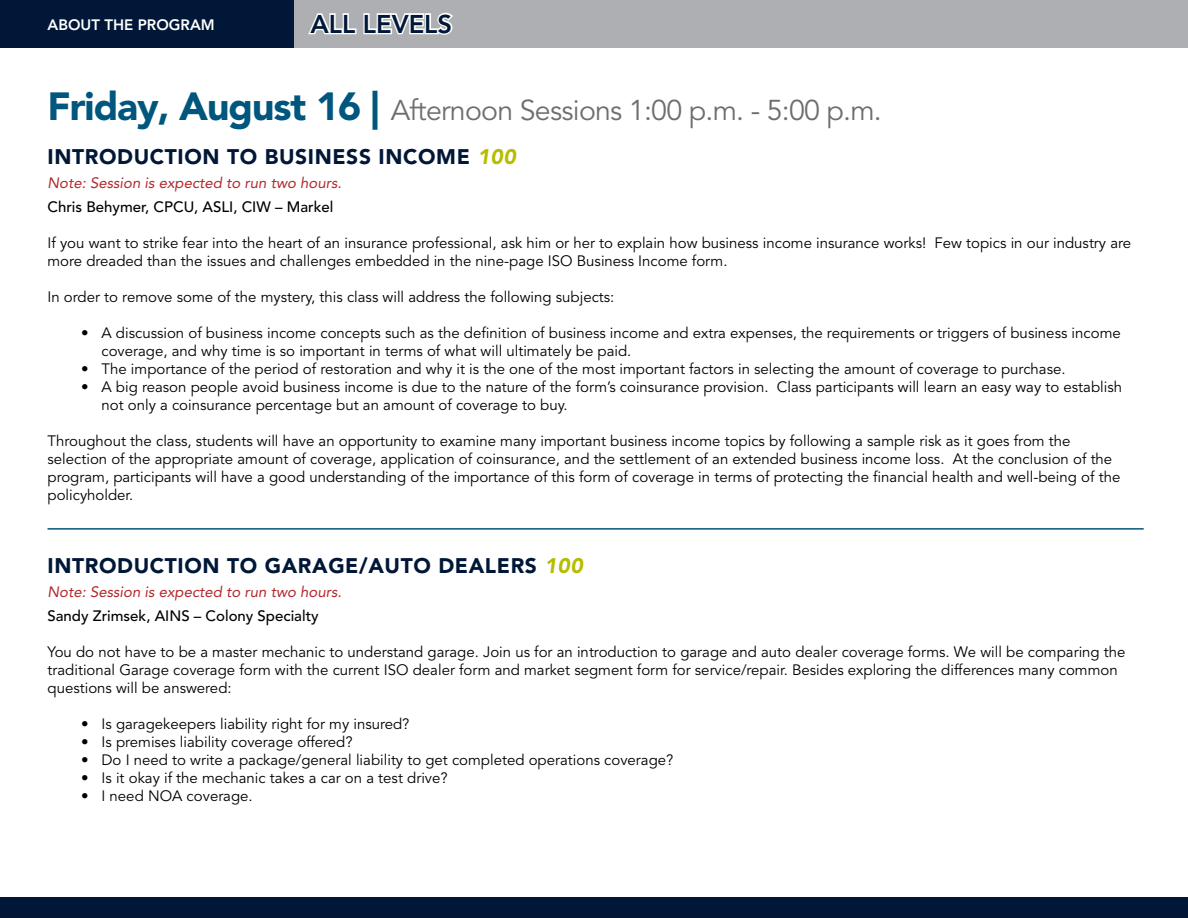
<style>
.page{position:relative;width:1188px;height:918px;background:#fff}
.page>*{position:absolute;margin:0;border:0;box-sizing:border-box;transform-origin:0 0}
.t1{font:28.5px "Avenir LT Std";letter-spacing:-.025em;color:#6d6e71}
.t2{font:800 25.5px "Avenir LT Std";color:#001738}
.t3{font:900 21px "Avenir LT Std";letter-spacing:.03em;color:#001738}
.t4{font:15px/18px "Avenir LT Std";color:#000}
.t5{font:italic 15px "Avenir LT Std";color:#b3282d}
.t6{font:500 15px "Avenir LT Std";color:#000}
.t7{font:800 15px "Avenir LT Std";color:#fff}
.s1{font-weight:900;font-size:39px;color:#00567d}
.s2{font-style:italic;color:#b6bd00}
</style>
<div class="page">
<div style="left:0;top:0;width:1188px;height:48px;background:#adafb2"></div>
<svg style="left:308px;top:12px;width:145px;height:23px"></svg>
<div style="left:0;top:0;width:294px;height:48px;background:#001738"></div>
<div style="left:0;top:897px;width:1188px;height:21px;background:#001738"></div>
<hr style="left:48px;top:528px;width:1096px;height:2px;background:#00567d">
<p class="t7" style="left:48px;top:16px;width:169px">ABOUT THE PROGRAM</p>
<h2 class="t2" style="left:310px;top:9px;width:143px">ALL LEVELS</h2>
<h1 class="t1" style="left:48px;top:94px;width:836px"><span class="s1">Friday, August 16 |</span> Afternoon Sessions 1:00 p.m. - 5:00 p.m.</h1>
<h3 class="t3" style="left:48px;top:144px;width:470px">INTRODUCTION TO BUSINESS INCOME <span class="s2">100</span></h3>
<p class="t5" style="left:48px;top:174px;width:296px">Note: Session is expected to run two hours.</p>
<p class="t6" style="left:48px;top:198px;width:287px">Chris Behymer, CPCU, ASLI, CIW – Markel</p>
<p class="t4" style="left:48px;top:234px;width:1085px">If you want to strike fear into the heart of an insurance professional, ask him or her to explain how business income insurance works! Few topics in our industry are more dreaded than the issues and challenges embedded in the nine-page ISO Business Income form.</p>
<p class="t4" style="left:48px;top:288px;width:568px">In order to remove some of the mystery, this class will address the following subjects:</p>
<p class="t4" style="left:102px;top:324px;width:1021px;text-indent:-20px">• A discussion of business income concepts such as the definition of business income and extra expenses, the requirements or triggers of business income coverage, and why time is so important in terms of what will ultimately be paid.</p>
<p class="t4" style="left:81px;top:360px;width:986px">• The importance of the period of restoration and why it is the one of the most important factors in selecting the amount of coverage to purchase.</p>
<p class="t4" style="left:102px;top:378px;width:1022px;text-indent:-20px">• A big reason people avoid business income is due to the nature of the form’s coinsurance provision. Class participants will learn an easy way to establish not only a coinsurance percentage but an amount of coverage to buy.</p>
<p class="t4" style="left:48px;top:432px;width:1074px">Throughout the class, students will have an opportunity to examine many important business income topics by following a sample risk as it goes from the selection of the appropriate amount of coverage, application of coinsurance, and the settlement of an extended business income loss. At the conclusion of the program, participants will have a good understanding of the importance of this form of coverage in terms of protecting the financial health and well-being of the policyholder.</p>
<h3 class="t3" style="left:48px;top:553px;width:537px">INTRODUCTION TO GARAGE/AUTO DEALERS <span class="s2">100</span></h3>
<p class="t5" style="left:48px;top:583px;width:296px">Note: Session is expected to run two hours.</p>
<p class="t6" style="left:48px;top:607px;width:273px">Sandy Zrimsek, AINS – Colony Specialty</p>
<p class="t4" style="left:48px;top:643px;width:1080px">You do not have to be a master mechanic to understand garage. Join us for an introduction to garage and auto dealer coverage forms. We will be comparing the traditional Garage coverage form with the current ISO dealer form and market segment form for service/repair. Besides exploring the differences many common questions will be answered:</p>
<p class="t4" style="left:81px;top:715px;width:330px">• Is garagekeepers liability right for my insured?</p>
<p class="t4" style="left:81px;top:733px;width:273px">• Is premises liability coverage offered?</p>
<p class="t4" style="left:81px;top:751px;width:594px">• Do I need to write a package/general liability to get completed operations coverage?</p>
<p class="t4" style="left:81px;top:769px;width:368px">• Is it okay if the mechanic takes a car on a test drive?</p>
<p class="t4" style="left:81px;top:787px;width:173px">• I need NOA coverage.</p>
</div>
